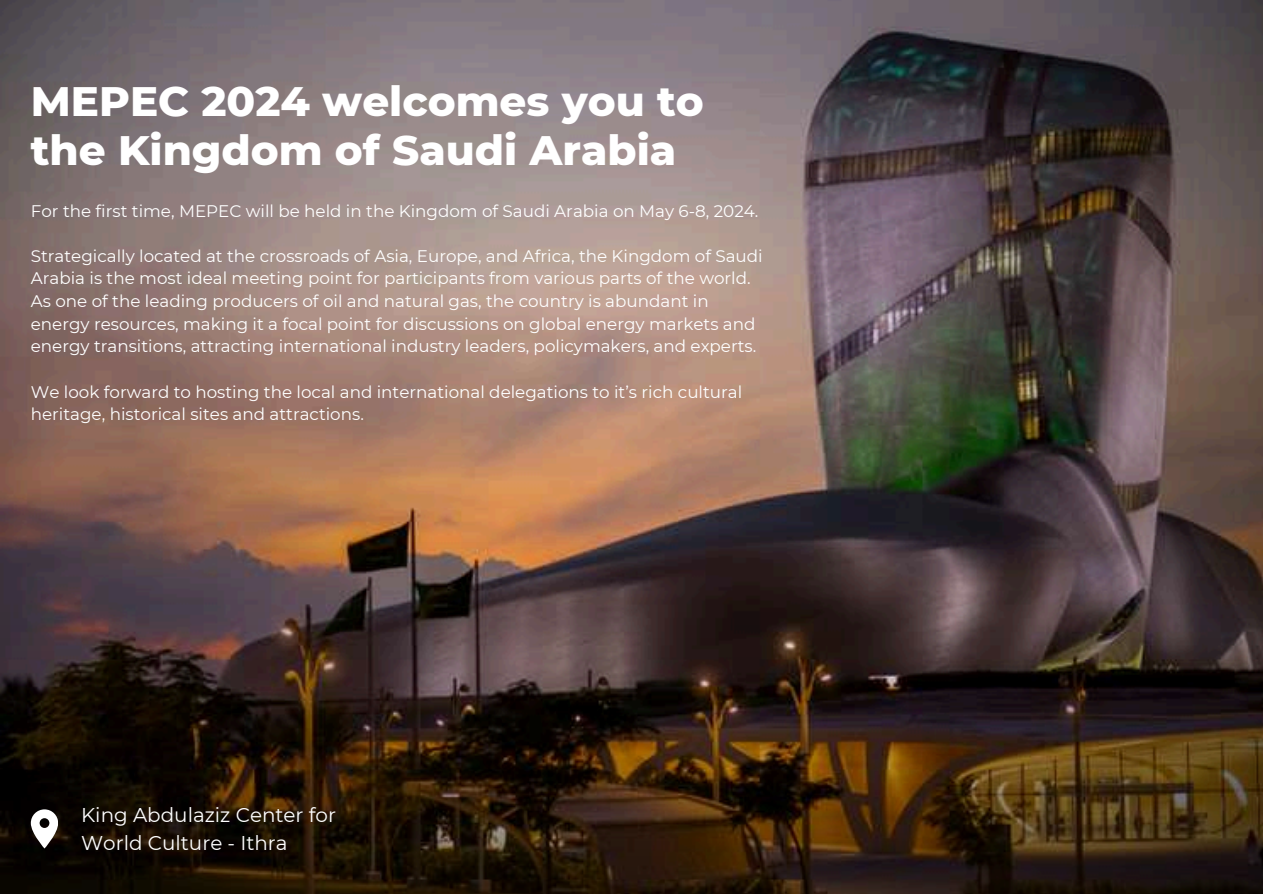
<style>
.page{position:relative;width:1263px;height:894px;background:#fff}
.page>*{position:absolute;margin:0;border:0;box-sizing:border-box;transform-origin:0 0}
.t1{font:800 42px/48.3px "Montserrat";color:#fff}
.t2{font:19.95px/27.8px "Montserrat";color:#fff}
.t3{font:16.8px/22.6px "Montserrat";color:#fff}
</style>
<div class="page">
<img style="left:0;top:0;width:1263px;height:542px">
<img style="left:0;top:542px;width:1263px;height:351px">
<svg style="left:31px;top:809px;width:27px;height:39px"></svg>
<h1 class="t1" style="left:31px;top:77px;width:674px">MEPEC 2024 welcomes you to the Kingdom of Saudi Arabia</h1>
<p class="t3" style="left:31px;top:199px;width:729px">For the first time, MEPEC will be held in the Kingdom of Saudi Arabia on May 6-8, 2024.</p>
<p class="t3" style="left:31px;top:244px;width:733px">Strategically located at the crossroads of Asia, Europe, and Africa, the Kingdom of Saudi Arabia is the most ideal meeting point for participants from various parts of the world.<br>As one of the leading producers of oil and natural gas, the country is abundant in energy resources, making it a focal point for discussions on global energy markets and energy transitions, attracting international industry leaders, policymakers, and experts.</p>
<p class="t3" style="left:31px;top:380px;width:713px">We look forward to hosting the local and international delegations to it’s rich cultural heritage, historical sites and attractions.</p>
<p class="t2" style="left:81px;top:800px;width:256px">King Abdulaziz Center for<br>World Culture - Ithra</p>
</div>
